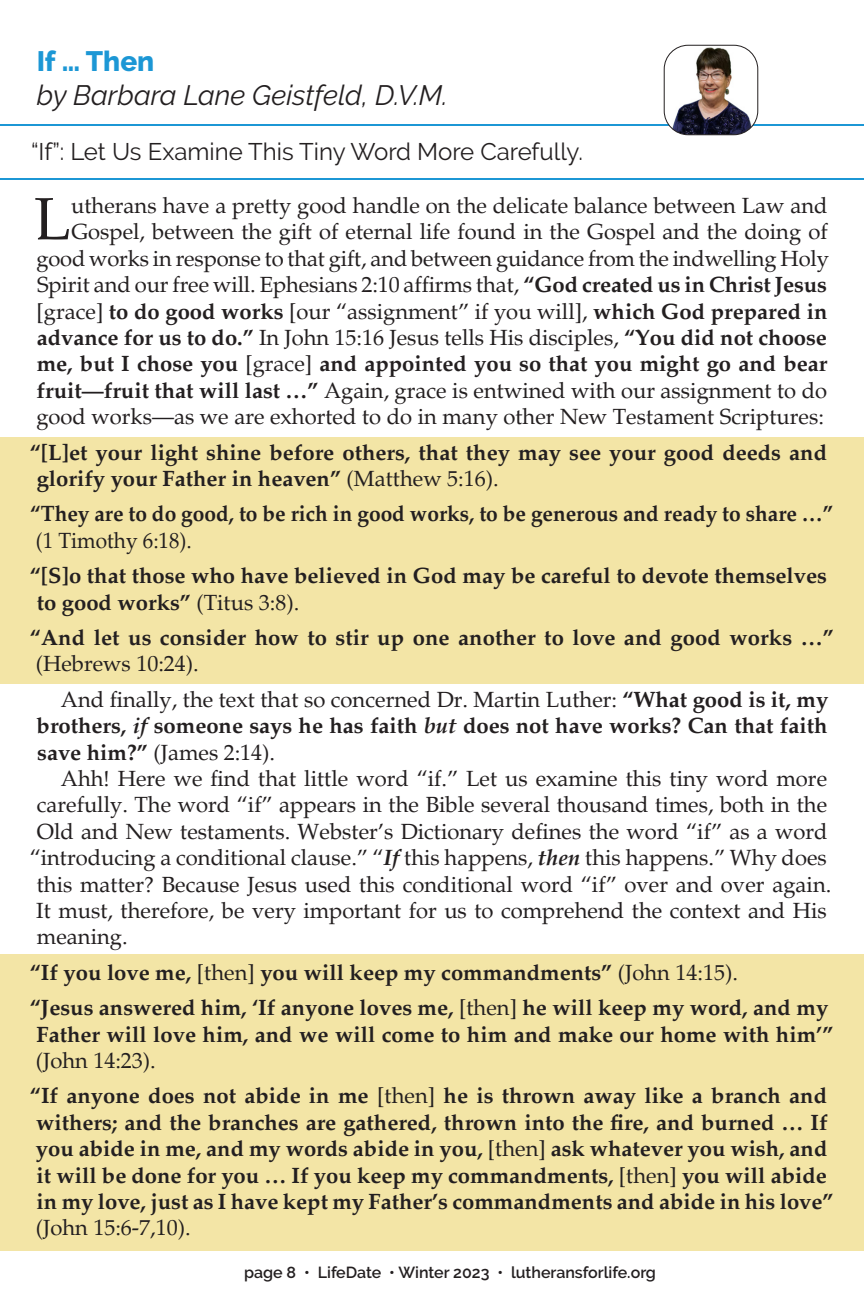
<style>
.page{position:relative;width:864px;height:1296px;background:#fff}
.page>*{position:absolute;margin:0;border:0;box-sizing:border-box;transform-origin:0 0}
.LifeDate_paragraph_2023{font:59.8px "Palatino";color:#231f20}
.LifeDate_author_2023{font:italic 28px "Raleway";color:#231f20}
.LifeDate_article_title_2023{font:800 28px "Raleway";color:#1c97d5}
.LifeDate_subtitle_2023{font:24px "Raleway";color:#231f20}
.LifeDate_paragraph_2023-2{font:22px/26.4px "Palatino";color:#231f20;text-align:right}
.LifeDate_paragraph_2023-3{font:700 22px/26.4px "Palatino";color:#231f20}
.LifeDate_paragraph_2023-4{font:700 22px/26.4px "Palatino";color:#231f20;scale:.95 1}
.t1{font:600 16px "Raleway";color:#231f20}
.s1{font-weight:700}
.s2{font-weight:400}
.s3{font-style:italic}
.s4{font-weight:700;font-style:italic}
</style>
<div class="page">
<div style="left:0;top:954px;width:864px;height:297px;background:#f3e5a6"></div>
<div style="left:0;top:438px;width:864px;height:246px;background:#f3e5a6"></div>
<hr style="left:0;top:124px;width:864px;height:2px;background:#1c97d5">
<hr style="left:0;top:178px;width:864px;height:2px;background:#1c97d5">
<img style="left:664px;top:45px;width:94px;height:90px">
<div style="left:664px;top:45px;width:94px;height:90px;border:1px solid #231f20;border-radius:24px"></div>
<p class="LifeDate_article_title_2023" style="left:37px;top:46px;width:119px">If … Then</p>
<p class="LifeDate_author_2023" style="left:37px;top:79px;width:412px">by Barbara Lane Geistfeld, D.V.M.</p>
<p class="LifeDate_subtitle_2023" style="left:31px;top:138px;width:553px">“If”: Let Us Examine This Tiny Word More Carefully.</p>
<p class="LifeDate_paragraph_2023" style="left:34px;top:183px;width:38px">L</p>
<p class="LifeDate_paragraph_2023-2" style="left:36px;top:193px;width:794px">utherans have a pretty good handle on the delicate balance between Law and Gospel, between the gift of eternal life found in the Gospel and the doing of good works in response to that gift, and between guidance from the indwelling Holy Spirit and our free will. Ephesians 2:10 affirms that, <span class="s1">“God created us in Christ Jesus </span>[grace] <span class="s1">to do good works</span> [our “assignment” if you will], <span class="s1">which God prepared in advance for us to do.”</span> In John 15:16 Jesus tells His disciples, <span class="s1">“You did not choose me, but I chose you</span> [grace] <span class="s1">and appointed you so that you might go and bear fruit—fruit that will last …”</span> Again, grace is entwined with our assignment to do good works—as we are exhorted to do in many other New Testament Scriptures:</p>
<p class="LifeDate_paragraph_2023-3" style="left:37px;top:439px;width:792px;text-indent:-7px">“[L]et your light shine before others, that they may see your good deeds and glorify your Father in heaven” <span class="s2">(Matthew 5:16).</span></p>
<p class="LifeDate_paragraph_2023-4" style="left:30px;top:501px;width:847px">“They are to do good, to be rich in good works, to be generous and ready to share …” <span class="s2">(1 Timothy 6:18).</span></p>
<p class="LifeDate_paragraph_2023-3" style="left:37px;top:563px;width:792px;text-indent:-7px">“[S]o that those who have believed in God may be careful to devote themselves to good works” <span class="s2">(Titus 3:8).</span></p>
<p class="LifeDate_paragraph_2023-3" style="left:30px;top:624px;width:805px">“And let us consider how to stir up one another to love and good works …” <span class="s2">(Hebrews 10:24).</span></p>
<p class="LifeDate_paragraph_2023-3" style="left:37px;top:686px;width:793px;text-align:justify;text-indent:24px"><span class="s2">And finally, the text that so concerned Dr. Martin Luther:</span> “What good is it, my brothers, <span class="s3">if</span> someone says he has faith <span class="s3">but</span> does not have works? Can that faith save him?” <span class="s2">(James 2:14).</span></p>
<p class="LifeDate_paragraph_2023-2" style="left:61px;top:766px;width:768px">Ahh! Here we find that little word “if.” Let us examine this tiny word more</p>
<p class="LifeDate_paragraph_2023-2" style="left:37px;top:792px;width:792px">carefully. The word “if” appears in the Bible several thousand times, both in the</p>
<p class="LifeDate_paragraph_2023-2" style="left:37px;top:818px;width:792px">Old and New testaments. Webster’s Dictionary defines the word “if” as a word</p>
<p class="LifeDate_paragraph_2023-2" style="left:30px;top:845px;width:799px">“introducing a conditional clause.” “<span class="s4">If</span> this happens, <span class="s4">then</span> this happens.” Why does</p>
<p class="LifeDate_paragraph_2023-2" style="left:37px;top:871px;width:796px">this matter? Because Jesus used this conditional word “if” over and over again.</p>
<p class="LifeDate_paragraph_2023-2" style="left:36px;top:898px;width:792px">It must, therefore, be very important for us to comprehend the context and His</p>
<p class="LifeDate_paragraph_2023-2" style="left:37px;top:924px;width:92px">meaning.</p>
<p class="LifeDate_paragraph_2023-3" style="left:30px;top:959px;width:709px">“If you love me, <span class="s2">[then]</span> you will keep my commandments” <span class="s2">(John 14:15).</span></p>
<p class="LifeDate_paragraph_2023-3" style="left:30px;top:995px;width:805px">“Jesus answered him, ‘If anyone loves me, <span class="s2">[then]</span> he will keep my word, and my<br>Father will love him, and we will come to him and make our home with him’” <span class="s2">(John 14:23).</span></p>
<p class="LifeDate_paragraph_2023-3" style="left:30px;top:1083px;width:805px">“If anyone does not abide in me <span class="s2">[then]</span> he is thrown away like a branch and withers; and the branches are gathered, thrown into the fire, and burned … If you abide in me, and my words abide in you, <span class="s2">[then]</span> ask whatever you wish, and it will be done for you … If you keep my commandments, <span class="s2">[then]</span> you will abide in my love, just as I have kept my Father’s commandments and abide in his love” <span class="s2">(John 15:6-7,10).</span></p>
<p class="t1" style="left:244px;top:1263px;width:413px">page 8 • LifeDate • Winter 2023 • lutheransforlife.org</p>
</div>
